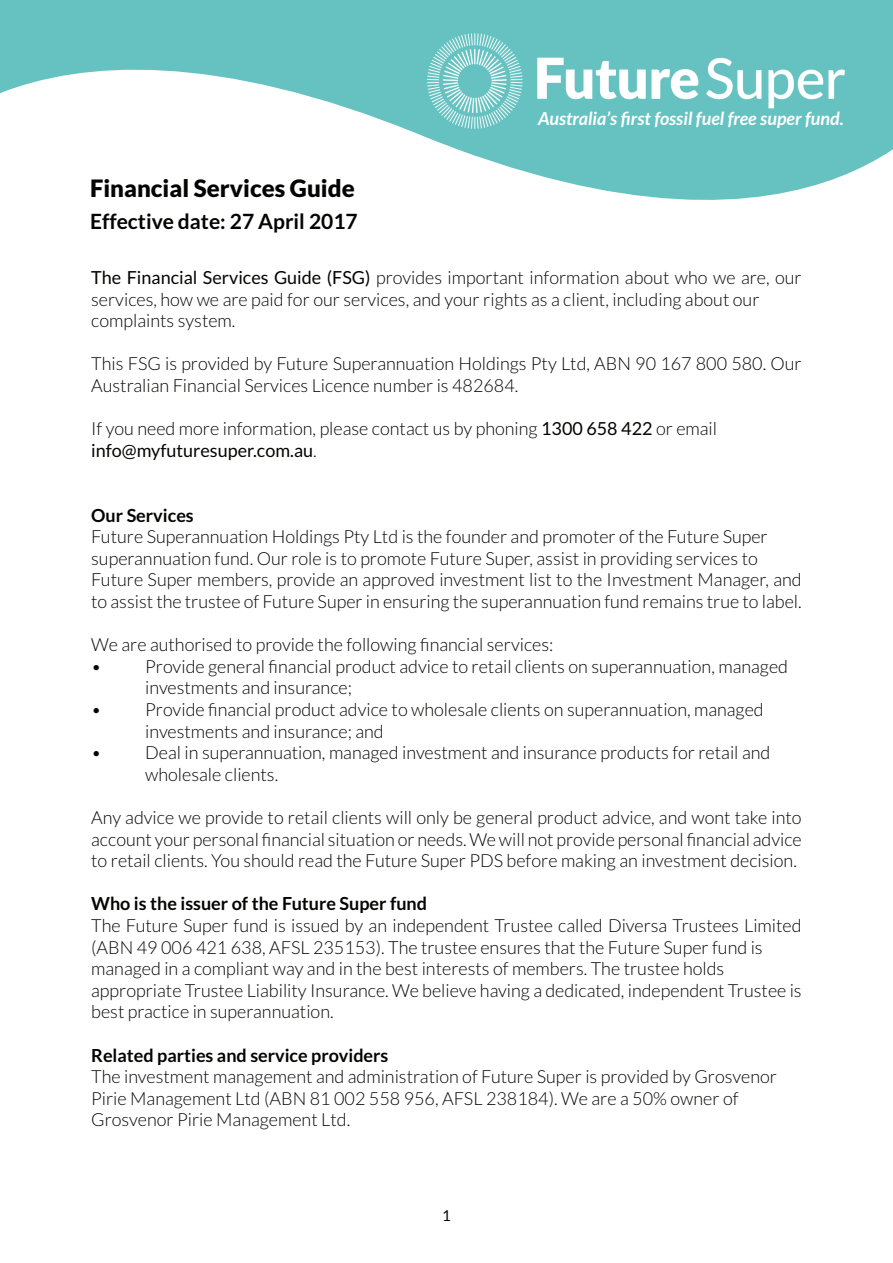
<style>
.page{position:relative;width:893px;height:1263px;background:#fff}
.page>*{position:absolute;margin:0;border:0;box-sizing:border-box;transform-origin:0 0}
.t1{font:900 24px "Lato";color:#040503}
.t2{font:700 21px "Lato";color:#040503}
.t3{font:300 18px/21.6px "Lato";color:#040503}
.t4{font:700 18px "Lato";color:#040503}
.t5{font:italic 700 18px "Lato";color:#fff}
.t6{font:15px "Lato";color:#040503}
.s1{font-weight:400}
</style>
<div class="page">
<svg style="left:0;top:0;width:893px;height:200px"></svg>
<img style="left:399px;top:0;width:481px;height:156px">
<h1 class="t1" style="left:90px;top:174px;width:266px">Financial Services Guide</h1>
<p class="t2" style="left:90px;top:209px;width:269px">Effective date: 27 April 2017</p>
<p class="t5" style="left:538px;top:109px;width:307px">Australia’s first fossil fuel free super fund.</p>
<p class="t3" style="left:91px;top:267px;width:712px"><span class="s1">The Financial Services Guide (FSG)</span> provides important information about who we are, our services, how we are paid for our services, and your rights as a client, including about our complaints system.</p>
<p class="t3" style="left:91px;top:353px;width:712px">This FSG is provided by Future Superannuation Holdings Pty Ltd, ABN 90 167 800 580. Our<br>Australian Financial Services Licence number is 482684.</p>
<p class="t3" style="left:91px;top:418px;width:627px">If you need more information, please contact us by phoning <span class="s1">1300 658 422</span> or email <span class="s1">info@myfuturesuper.com.au</span>.</p>
<p class="t4" style="left:91px;top:505px;width:104px">Our Services</p>
<p class="t3" style="left:91px;top:526px;width:712px">Future Superannuation Holdings Pty Ltd is the founder and promoter of the Future Super superannuation fund. Our role is to promote Future Super, assist in providing services to Future Super members, provide an approved investment list to the Investment Manager, and to assist the trustee of Future Super in ensuring the superannuation fund remains true to label.</p>
<p class="t3" style="left:91px;top:634px;width:464px">We are authorised to provide the following financial services: •</p>
<p class="t3" style="left:145px;top:655px;width:644px">Provide general financial product advice to retail clients on superannuation, managed investments and insurance;</p>
<p class="t3" style="left:91px;top:699px;width:12px">•</p>
<p class="t3" style="left:145px;top:699px;width:620px">Provide financial product advice to wholesale clients on superannuation, managed investments and insurance; and</p>
<p class="t3" style="left:91px;top:742px;width:12px">•</p>
<p class="t3" style="left:145px;top:742px;width:627px">Deal in superannuation, managed investment and insurance products for retail and wholesale clients.</p>
<p class="t3" style="left:91px;top:807px;width:712px;text-align:justify">Any advice we provide to retail clients will only be general product advice, and wont take into account your personal financial situation or needs. We will not provide personal financial advice to retail clients. You should read the Future Super PDS before making an investment decision.</p>
<p class="t4" style="left:91px;top:893px;width:337px">Who is the issuer of the Future Super fund</p>
<p class="t3" style="left:91px;top:915px;width:712px">The Future Super fund is issued by an independent Trustee called Diversa Trustees Limited (ABN 49 006 421 638, AFSL 235153). The trustee ensures that the Future Super fund is managed in a compliant way and in the best interests of members. The trustee holds appropriate Trustee Liability Insurance. We believe having a dedicated, independent Trustee is best practice in superannuation.</p>
<p class="t4" style="left:91px;top:1045px;width:299px">Related parties and service providers</p>
<p class="t3" style="left:91px;top:1066px;width:687px">The investment management and administration of Future Super is provided by Grosvenor<br>Pirie Management Ltd (ABN 81 002 558 956, AFSL 238184). We are a 50% owner of<br>Grosvenor Pirie Management Ltd.</p>
<p class="t6" style="left:442px;top:1207px;width:10px">1</p>
</div>
